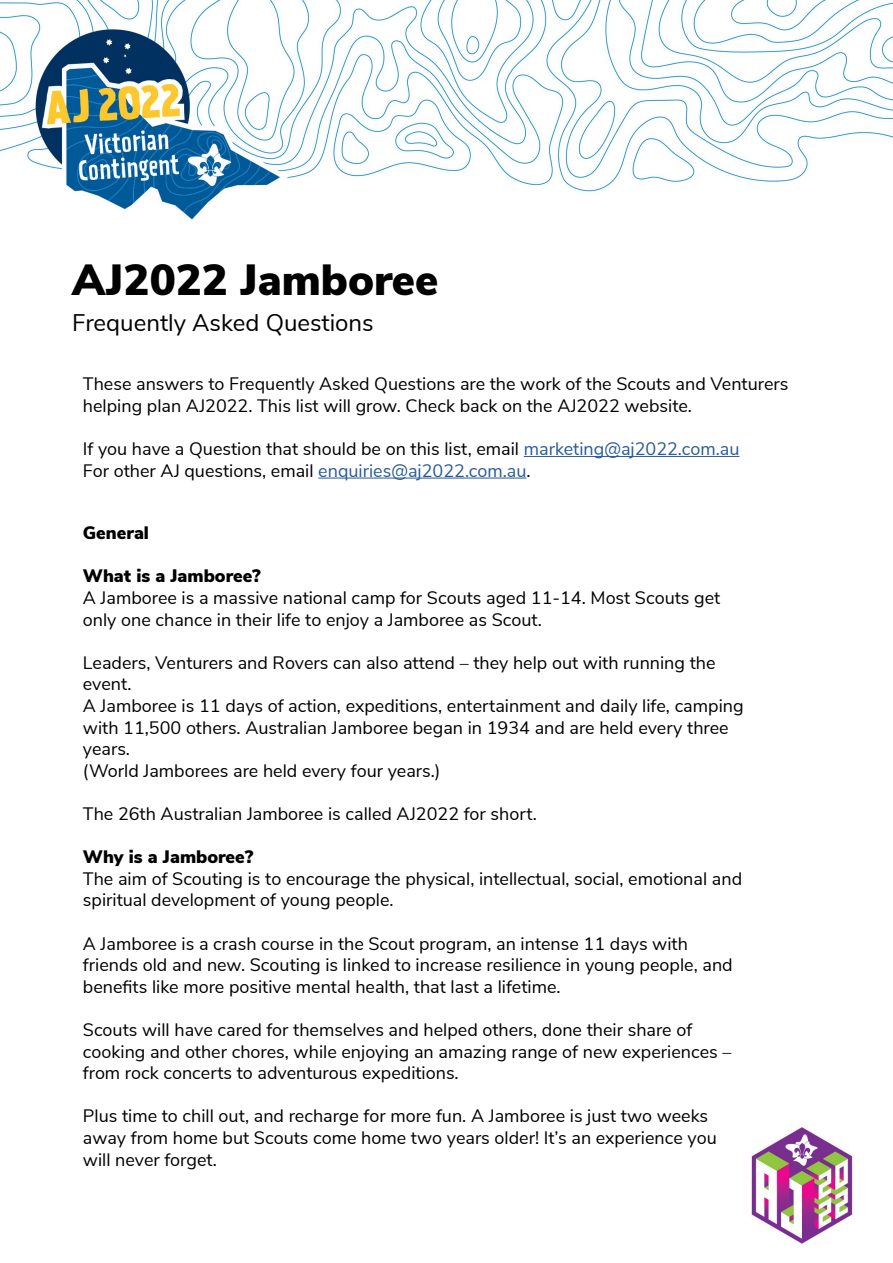
<style>
.page{position:relative;width:893px;height:1263px;background:#fff}
.page>*{position:absolute;margin:0;border:0;box-sizing:border-box;transform-origin:0 0}
.t1{font:900 43.5px "Nunito Sans";color:#000}
.t2{font:24px "Nunito Sans";color:#000}
.t3{font:18px/21.6px "Nunito Sans";color:#000}
.t4{font:900 18px "Nunito Sans";color:#000}
.s1{color:#275b9b}
</style>
<div class="page">
<img style="left:0;top:0;width:893px;height:220px">
<img style="left:751px;top:1127px;width:102px;height:118px">
<hr style="left:524px;top:456px;width:215px;height:1px;background:#275b9b">
<hr style="left:318px;top:478px;width:208px;height:1px;background:#275b9b">
<h1 class="t1" style="left:72px;top:248px;width:368px">AJ2022 Jamboree</h1>
<h2 class="t2" style="left:72px;top:305px;width:303px">Frequently Asked Questions</h2>
<p class="t3" style="left:83px;top:372px;width:707px">These answers to Frequently Asked Questions are the work of the Scouts and Venturers helping plan AJ2022. This list will grow. Check back on the AJ2022 website.</p>
<p class="t3" style="left:83px;top:437px;width:658px">If you have a Question that should be on this list, email <span class="s1">marketing@aj2022.com.au<br></span>For other AJ questions, email <span class="s1">enquiries@aj2022.com.au</span>.</p>
<p class="t4" style="left:83px;top:520px;width:68px">General</p>
<p class="t4" style="left:83px;top:563px;width:179px">What is a Jamboree?</p>
<p class="t3" style="left:83px;top:586px;width:639px">A Jamboree is a massive national camp for Scouts aged 11-14. Most Scouts get only one chance in their life to enjoy a Jamboree as Scout.</p>
<p class="t3" style="left:83px;top:651px;width:662px">Leaders, Venturers and Rovers can also attend – they help out with running the event.<br>A Jamboree is 11 days of action, expeditions, entertainment and daily life, camping with 11,500 others. Australian Jamboree began in 1934 and are held every three years.<br>(World Jamborees are held every four years.)</p>
<p class="t3" style="left:83px;top:802px;width:456px">The 26th Australian Jamboree is called AJ2022 for short.</p>
<p class="t4" style="left:83px;top:844px;width:172px">Why is a Jamboree?</p>
<p class="t3" style="left:83px;top:867px;width:661px">The aim of Scouting is to encourage the physical, intellectual, social, emotional and spiritual development of young people.</p>
<p class="t3" style="left:83px;top:931px;width:651px">A Jamboree is a crash course in the Scout program, an intense 11 days with friends old and new. Scouting is linked to increase resilience in young people, and benefits like more positive mental health, that last a lifetime.</p>
<p class="t3" style="left:83px;top:1018px;width:650px">Scouts will have cared for themselves and helped others, done their share of cooking and other chores, while enjoying an amazing range of new experiences – from rock concerts to adventurous expeditions.</p>
<p class="t3" style="left:83px;top:1104px;width:635px">Plus time to chill out, and recharge for more fun. A Jamboree is just two weeks away from home but Scouts come home two years older! It’s an experience you will never forget.</p>
</div>
